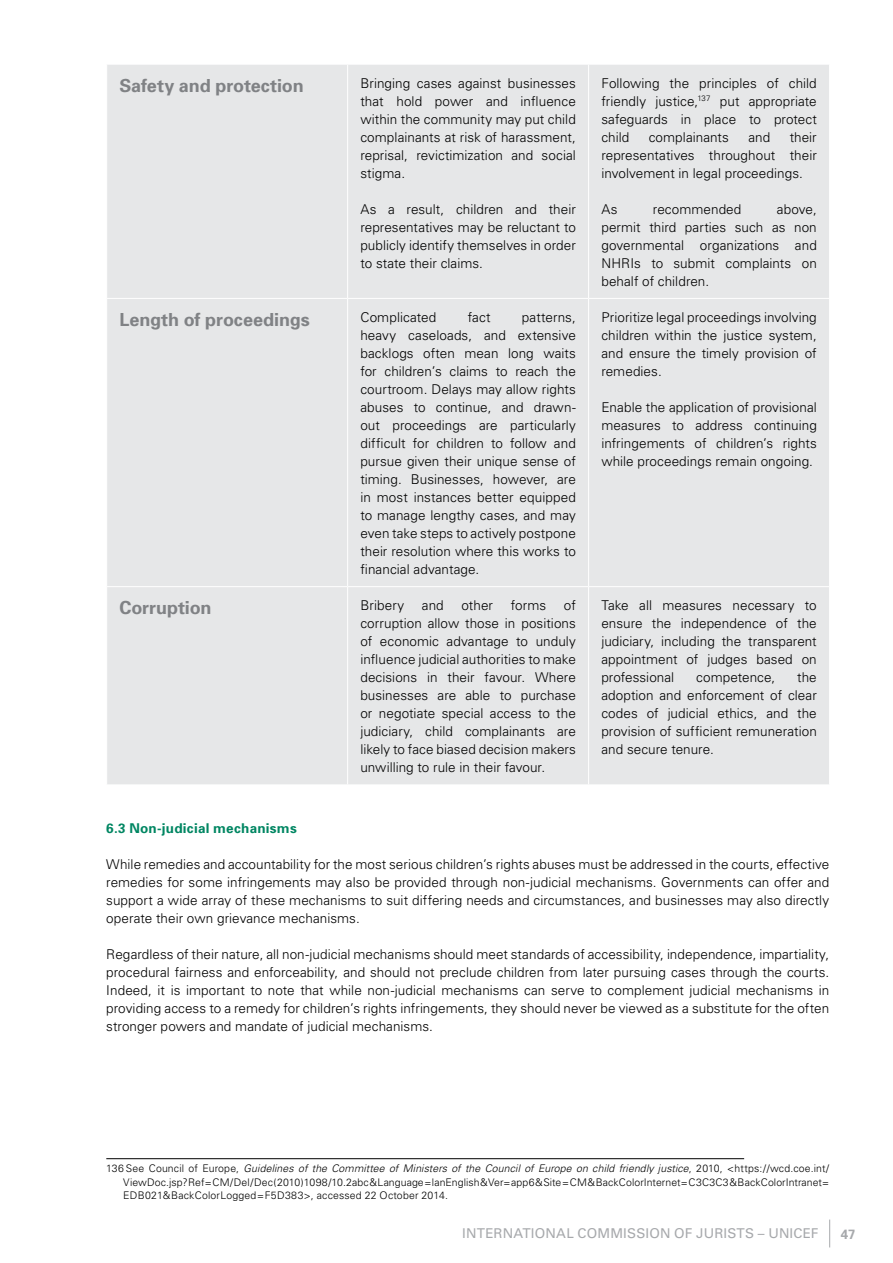
<style>
.page{position:relative;width:893px;height:1263px;background:#fff}
.page>*{position:absolute;margin:0;border:0;box-sizing:border-box;transform-origin:0 0}
.t1{font:700 18px "Univers";letter-spacing:-.005em;color:#808285}
.t2{font:300 13.5px/18px "Univers";letter-spacing:.005em;color:#000;text-align:justify}
.t3{font:13.5px "Univers";letter-spacing:.01em;color:#a7a9ac}
.t4{font:700 13.5px "Univers";letter-spacing:.02em;color:#008662}
.t5{font:700 13.5px "Univers";color:#a7a9ac}
.t6{font:300 10.5px/13.5px "Univers";letter-spacing:.02em;color:#000;text-align:justify}
.s1{font-style:italic}
</style>
<div class="page">
<svg style="left:829px;top:1219px;width:1px;height:28px"></svg>
<div style="left:107px;top:65px;width:722px;height:719px;background:#e6e7e8"></div>
<hr style="left:347px;top:65px;width:1px;height:233px;background:#fff">
<hr style="left:588px;top:65px;width:1px;height:233px;background:#fff">
<hr style="left:106px;top:298px;width:242px;height:1px;background:#fff">
<hr style="left:348px;top:298px;width:241px;height:1px;background:#fff">
<hr style="left:347px;top:299px;width:1px;height:287px;background:#fff">
<hr style="left:589px;top:298px;width:241px;height:1px;background:#fff">
<hr style="left:588px;top:299px;width:1px;height:287px;background:#fff">
<hr style="left:106px;top:586px;width:242px;height:1px;background:#fff">
<hr style="left:348px;top:586px;width:241px;height:1px;background:#fff">
<hr style="left:347px;top:587px;width:1px;height:197px;background:#fff">
<hr style="left:589px;top:586px;width:241px;height:1px;background:#fff">
<hr style="left:588px;top:587px;width:1px;height:197px;background:#fff">
<hr style="left:106px;top:1158px;width:638px;height:1px;background:#000">
<h1 class="t1" style="left:119px;top:74px;width:186px">Safety and protection</h1>
<p class="t2" style="left:360px;top:74px;width:217px">Bringing cases against businesses that hold power and influence within the community may put child complainants at risk of harassment, reprisal, revictimization and social stigma.</p>
<p class="t2" style="left:360px;top:200px;width:217px">As a result, children and their representatives may be reluctant to publicly identify themselves in order to state their claims.</p>
<p class="t2" style="left:601px;top:74px;width:217px">Following the principles of child friendly justice,<sup>137</sup> put appropriate safeguards in place to protect child</p>
<p class="t2" style="left:601px;top:128px;width:217px;text-indent:188px">their representatives throughout their involvement in legal proceedings.</p>
<p class="t2" style="left:601px;top:200px;width:18px">As</p>
<p class="t2" style="left:653px;top:200px;width:90px">recommended</p>
<p class="t2" style="left:649px;top:128px;width:82px">complainants</p>
<p class="t2" style="left:748px;top:128px;width:23px">and</p>
<p class="t2" style="left:601px;top:200px;width:217px;text-indent:176px">above, permit third parties such as non governmental organizations and NHRIs to submit complaints on behalf of children.</p>
<h1 class="t1" style="left:119px;top:309px;width:192px">Length of proceedings</h1>
<p class="t2" style="left:360px;top:308px;width:77px">Complicated</p>
<p class="t2" style="left:468px;top:308px;width:24px">fact</p>
<p class="t2" style="left:360px;top:308px;width:217px;text-indent:162px">patterns, heavy caseloads, and extensive backlogs often mean long waits for children’s claims to reach the courtroom. Delays may allow rights abuses to continue, and drawn&shy;out proceedings are particularly difficult for children to follow and pursue given their unique sense of timing. Businesses, however, are in most instances better equipped to manage lengthy cases, and may even take steps to actively postpone their resolution where this works to financial advantage.</p>
<p class="t2" style="left:601px;top:308px;width:217px">Prioritize legal proceedings involving children within the justice system, and ensure the timely provision of remedies.</p>
<p class="t2" style="left:601px;top:398px;width:217px">Enable the application of provisional measures to address continuing infringements of children’s rights while proceedings remain ongoing.</p>
<h1 class="t1" style="left:119px;top:597px;width:94px">Corruption</h1>
<p class="t2" style="left:360px;top:596px;width:45px">Bribery</p>
<p class="t2" style="left:422px;top:596px;width:23px">and</p>
<p class="t2" style="left:461px;top:596px;width:33px">other</p>
<p class="t2" style="left:511px;top:596px;width:37px">forms</p>
<p class="t2" style="left:360px;top:596px;width:217px;text-indent:204px">of corruption allow those in positions of economic advantage to unduly influence judicial authorities to make decisions in their favour. Where businesses are able to purchase or negotiate special access to the judiciary, child complainants are likely to face biased decision makers unwilling to rule in their favour.</p>
<p class="t2" style="left:601px;top:596px;width:217px">Take all measures necessary to ensure the independence of the judiciary, including the transparent appointment of judges based on professional</p>
<p class="t2" style="left:601px;top:668px;width:217px;text-indent:196px">the adoption and enforcement of clear codes of judicial ethics, and the provision of sufficient remuneration and secure tenure.</p>
<p class="t2" style="left:696px;top:668px;width:81px">competence,</p>
<p class="t4" style="left:106px;top:820px;width:192px">6.3 Non-judicial mechanisms</p>
<p class="t2" style="left:106px;top:855px;width:724px">While remedies and accountability for the most serious children’s rights abuses must be addressed in the courts, effective remedies for some infringements may also be provided through non-judicial mechanisms. Governments can offer and support a wide array of these mechanisms to suit differing needs and circumstances, and businesses may also directly operate their own grievance mechanisms.</p>
<p class="t2" style="left:106px;top:945px;width:724px">Regardless of their nature, all non-judicial mechanisms should meet standards of accessibility, independence, impartiality, procedural fairness and enforceability, and should not preclude children from later pursuing cases through the courts.<br>Indeed, it is important to note that while non-judicial mechanisms can serve to complement judicial mechanisms in providing access to a remedy for children’s rights infringements, they should never be viewed as a substitute for the often stronger powers and mandate of judicial mechanisms.</p>
<p class="t6" style="left:123px;top:1162px;width:707px;text-indent:-17px">136 See Council of Europe, <span class="s1">Guidelines of the Committee of Ministers of the Council of Europe on child friendly justice</span>, 2010, &lt;https://wcd.coe.int/ ViewDoc.jsp?Ref=CM/Del/Dec(2010)1098/10.2abc&amp;Language=lanEnglish&amp;Ver=app6&amp;Site=CM&amp;BackColorInternet=C3C3C3&amp;BackColorIntranet= EDB021&amp;BackColorLogged=F5D383&gt;, accessed 22 October 2014.</p>
<p class="t3" style="left:462px;top:1225px;width:358px">INTERNATIONAL COMMISSION OF JURISTS – UNICEF</p>
<p class="t5" style="left:841px;top:1226px;width:16px">47</p>
</div>
